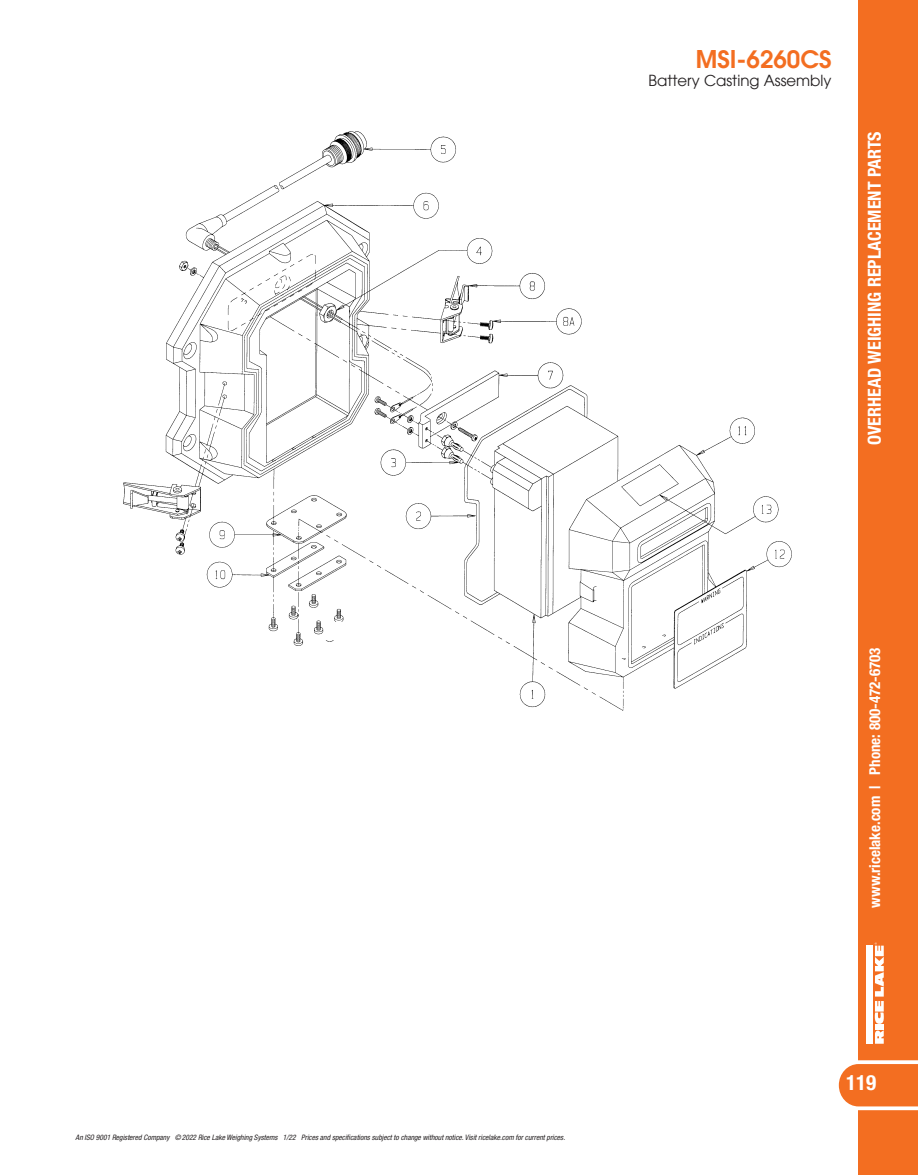
<style>
.page{position:relative;width:918px;height:1175px;background:#fff}
.page>*{position:absolute;margin:0;border:0;box-sizing:border-box;transform-origin:0 0}
.CraneScaleReplacemen{font:600 24px "Avant Garde";color:#f36e21}
.t1{font:700 condensed 21px "Helvetica Neue LT Std";color:#fff}
.t2{font:700 condensed 18px "Helvetica Neue LT Std";color:#fff}
.t3{font:700 condensed 15px "Helvetica Neue LT Std";color:#fff}
.Product_Descrip{font:15px "Avant Garde";color:#231f20}
.t4{font:italic condensed 7.5px "Helvetica Neue LT Std";color:#231f20}
</style>
<div class="page">
<img style="left:123px;top:131px;width:669px;height:580px">
<div style="left:0;top:675px;width:270px;height:99px;background:#fff"></div>
<div style="left:859px;top:0;width:59px;height:1174px;background:#f36e21"></div>
<svg style="left:838px;top:1058px;width:80px;height:54px"></svg>
<div style="left:867px;top:945px;width:6px;height:98px;background:#fff"></div>
<svg style="left:875px;top:1030px;width:9px;height:13px"></svg>
<div style="left:875px;top:1024px;width:9px;height:5px;background:#fff"></div>
<svg style="left:875px;top:942px;width:9px;height:81px"></svg>
<p class="t4" style="left:76px;top:1132px;width:491px">An ISO 9001 Registered Company ©2022 Rice Lake Weighing Systems 1/22 Prices and specifications subject to change without notice. Visit ricelake.com for current prices.</p>
<p class="CraneScaleReplacemen" style="left:696px;top:43px;width:137px">MSI-6260CS</p>
<p class="Product_Descrip" style="left:649px;top:72px;width:185px">Battery Casting Assembly</p>
<h3 class="t2" style="left:864px;top:445px;width:315px;rotate:-90deg">OVERHEAD WEIGHING REPLACEMENT PARTS</h3>
<h3 class="t3" style="left:866px;top:907px;width:262px;rotate:-90deg">www.ricelake.com | Phone: 800-472-6703</h3>
<h2 class="t1" style="left:846px;top:1070px;width:32px">119</h2>
</div>
